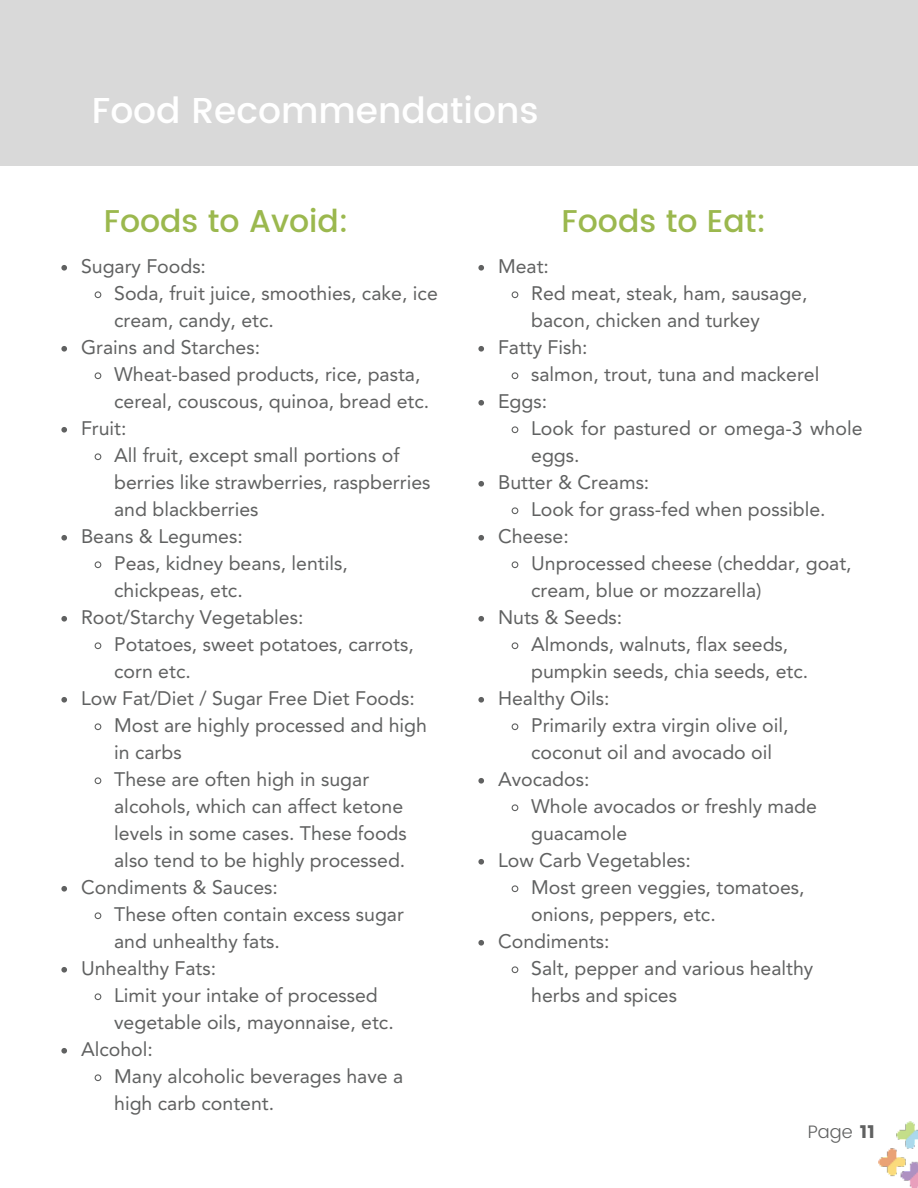
<style>
.page{position:relative;width:918px;height:1188px;background:#fff}
.page>*{position:absolute;margin:0;border:0;box-sizing:border-box;transform-origin:0 0}
.t1{font:500 36px "Poppins";color:#fff}
.t2{font:500 31.5px "Poppins";color:#9bb84e}
.t3{font:19.5px "Avenir";color:#606161}
.t4{font:300 18px "Poppins";color:#606161}
.s1{font-weight:400}
</style>
<div class="page">
<svg style="left:61px;top:265px;width:6px;height:6px"></svg>
<svg style="left:94px;top:291px;width:8px;height:8px"></svg>
<svg style="left:61px;top:346px;width:6px;height:6px"></svg>
<svg style="left:94px;top:372px;width:8px;height:8px"></svg>
<svg style="left:61px;top:427px;width:6px;height:6px"></svg>
<svg style="left:94px;top:453px;width:8px;height:8px"></svg>
<svg style="left:61px;top:535px;width:6px;height:6px"></svg>
<svg style="left:94px;top:561px;width:8px;height:8px"></svg>
<svg style="left:61px;top:616px;width:6px;height:6px"></svg>
<svg style="left:94px;top:642px;width:8px;height:8px"></svg>
<svg style="left:61px;top:697px;width:6px;height:6px"></svg>
<svg style="left:94px;top:723px;width:8px;height:8px"></svg>
<svg style="left:94px;top:777px;width:8px;height:8px"></svg>
<svg style="left:61px;top:886px;width:6px;height:6px"></svg>
<svg style="left:94px;top:912px;width:8px;height:8px"></svg>
<svg style="left:61px;top:967px;width:6px;height:6px"></svg>
<svg style="left:94px;top:993px;width:8px;height:8px"></svg>
<svg style="left:61px;top:1048px;width:6px;height:6px"></svg>
<svg style="left:94px;top:1074px;width:8px;height:8px"></svg>
<div style="left:0;top:0;width:918px;height:165px;background:#d9d9d9"></div>
<svg style="left:478px;top:265px;width:6px;height:6px"></svg>
<svg style="left:511px;top:291px;width:8px;height:8px"></svg>
<svg style="left:478px;top:346px;width:6px;height:6px"></svg>
<svg style="left:511px;top:372px;width:8px;height:8px"></svg>
<svg style="left:478px;top:400px;width:6px;height:6px"></svg>
<svg style="left:511px;top:426px;width:8px;height:8px"></svg>
<svg style="left:478px;top:481px;width:6px;height:6px"></svg>
<svg style="left:511px;top:507px;width:8px;height:8px"></svg>
<svg style="left:478px;top:535px;width:6px;height:6px"></svg>
<svg style="left:511px;top:561px;width:8px;height:8px"></svg>
<svg style="left:478px;top:616px;width:6px;height:6px"></svg>
<svg style="left:511px;top:642px;width:8px;height:8px"></svg>
<svg style="left:478px;top:697px;width:6px;height:6px"></svg>
<svg style="left:511px;top:723px;width:8px;height:8px"></svg>
<svg style="left:478px;top:778px;width:6px;height:6px"></svg>
<svg style="left:511px;top:804px;width:8px;height:8px"></svg>
<svg style="left:478px;top:859px;width:6px;height:6px"></svg>
<svg style="left:511px;top:885px;width:8px;height:8px"></svg>
<svg style="left:478px;top:940px;width:6px;height:6px"></svg>
<svg style="left:511px;top:966px;width:8px;height:8px"></svg>
<img style="left:879px;top:1121px;width:39px;height:67px">
<h1 class="t1" style="left:92px;top:84px;width:448px">Food Recommendations</h1>
<h2 class="t2" style="left:104px;top:197px;width:246px">Foods to Avoid:</h2>
<p class="t3" style="left:81px;top:255px;width:127px">Sugary Foods:</p>
<p class="t3" style="left:114px;top:282px;width:325px">Soda, fruit juice, smoothies, cake, ice</p>
<p class="t3" style="left:114px;top:309px;width:161px">cream, candy, etc.</p>
<p class="t3" style="left:81px;top:336px;width:181px">Grains and Starches:</p>
<p class="t3" style="left:114px;top:363px;width:308px">Wheat-based products, rice, pasta,</p>
<p class="t3" style="left:114px;top:390px;width:317px">cereal, couscous, quinoa, bread etc.</p>
<p class="t3" style="left:81px;top:417px;width:47px">Fruit:</p>
<p class="t3" style="left:114px;top:444px;width:287px">All fruit, except small portions of</p>
<p class="t3" style="left:114px;top:471px;width:318px">berries like strawberries, raspberries</p>
<p class="t3" style="left:114px;top:498px;width:146px">and blackberries</p>
<p class="t3" style="left:81px;top:525px;width:163px">Beans &amp; Legumes:</p>
<p class="t3" style="left:114px;top:552px;width:235px">Peas, kidney beans, lentils,</p>
<p class="t3" style="left:114px;top:579px;width:130px">chickpeas, etc.</p>
<p class="t3" style="left:81px;top:606px;width:224px">Root/Starchy Vegetables:</p>
<p class="t3" style="left:114px;top:633px;width:301px">Potatoes, sweet potatoes, carrots,</p>
<p class="t3" style="left:114px;top:660px;width:78px">corn etc.</p>
<p class="t3" style="left:81px;top:687px;width:335px">Low Fat/Diet / Sugar Free Diet Foods:</p>
<p class="t3" style="left:114px;top:714px;width:314px">Most are highly processed and high</p>
<p class="t3" style="left:114px;top:741px;width:69px">in carbs</p>
<p class="t3" style="left:114px;top:768px;width:257px">These are often high in sugar</p>
<p class="t3" style="left:114px;top:795px;width:291px">alcohols, which can affect ketone</p>
<p class="t3" style="left:114px;top:822px;width:294px">levels in some cases. These foods</p>
<p class="t3" style="left:114px;top:849px;width:293px">also tend to be highly processed.</p>
<p class="t3" style="left:81px;top:876px;width:198px">Condiments &amp; Sauces:</p>
<p class="t3" style="left:114px;top:903px;width:291px">These often contain excess sugar</p>
<p class="t3" style="left:114px;top:930px;width:167px">and unhealthy fats.</p>
<p class="t3" style="left:81px;top:957px;width:137px">Unhealthy Fats:</p>
<p class="t3" style="left:114px;top:984px;width:265px">Limit your intake of processed</p>
<p class="t3" style="left:114px;top:1011px;width:281px">vegetable oils, mayonnaise, etc.</p>
<p class="t3" style="left:81px;top:1038px;width:73px">Alcohol:</p>
<p class="t3" style="left:114px;top:1065px;width:290px">Many alcoholic beverages have a</p>
<p class="t3" style="left:114px;top:1092px;width:162px">high carb content.</p>
<h2 class="t2" style="left:562px;top:197px;width:206px">Foods to Eat:</h2>
<p class="t3" style="left:498px;top:255px;width:52px">Meat:</p>
<p class="t3" style="left:531px;top:282px;width:278px">Red meat, steak, ham, sausage,</p>
<p class="t3" style="left:531px;top:309px;width:230px">bacon, chicken and turkey</p>
<p class="t3" style="left:498px;top:336px;width:91px">Fatty Fish:</p>
<p class="t3" style="left:531px;top:363px;width:290px">salmon, trout, tuna and mackerel</p>
<p class="t3" style="left:498px;top:390px;width:51px">Eggs:</p>
<p class="t3" style="left:531px;top:417px;width:333px">Look for pastured or omega-3 whole</p>
<p class="t3" style="left:531px;top:444px;width:50px">eggs.</p>
<p class="t3" style="left:498px;top:471px;width:153px">Butter &amp; Creams:</p>
<p class="t3" style="left:531px;top:498px;width:296px">Look for grass-fed when possible.</p>
<p class="t3" style="left:498px;top:525px;width:72px">Cheese:</p>
<p class="t3" style="left:531px;top:552px;width:322px">Unprocessed cheese (cheddar, goat,</p>
<p class="t3" style="left:531px;top:579px;width:232px">cream, blue or mozzarella)</p>
<p class="t3" style="left:498px;top:606px;width:126px">Nuts &amp; Seeds:</p>
<p class="t3" style="left:531px;top:633px;width:259px">Almonds, walnuts, flax seeds,</p>
<p class="t3" style="left:531px;top:660px;width:278px">pumpkin seeds, chia seeds, etc.</p>
<p class="t3" style="left:498px;top:687px;width:113px">Healthy Oils:</p>
<p class="t3" style="left:531px;top:714px;width:259px">Primarily extra virgin olive oil,</p>
<p class="t3" style="left:531px;top:741px;width:243px">coconut oil and avocado oil</p>
<p class="t3" style="left:498px;top:768px;width:93px">Avocados:</p>
<p class="t3" style="left:531px;top:795px;width:287px">Whole avocados or freshly made</p>
<p class="t3" style="left:531px;top:822px;width:98px">guacamole</p>
<p class="t3" style="left:498px;top:849px;width:194px">Low Carb Vegetables:</p>
<p class="t3" style="left:531px;top:876px;width:275px">Most green veggies, tomatoes,</p>
<p class="t3" style="left:531px;top:903px;width:186px">onions, peppers, etc.</p>
<p class="t3" style="left:498px;top:930px;width:113px">Condiments:</p>
<p class="t3" style="left:531px;top:957px;width:284px">Salt, pepper and various healthy</p>
<p class="t3" style="left:531px;top:984px;width:147px">herbs and spices</p>
<p class="t4" style="left:808px;top:1118px;width:69px">Page <span class="s1">11</span></p>
</div>
